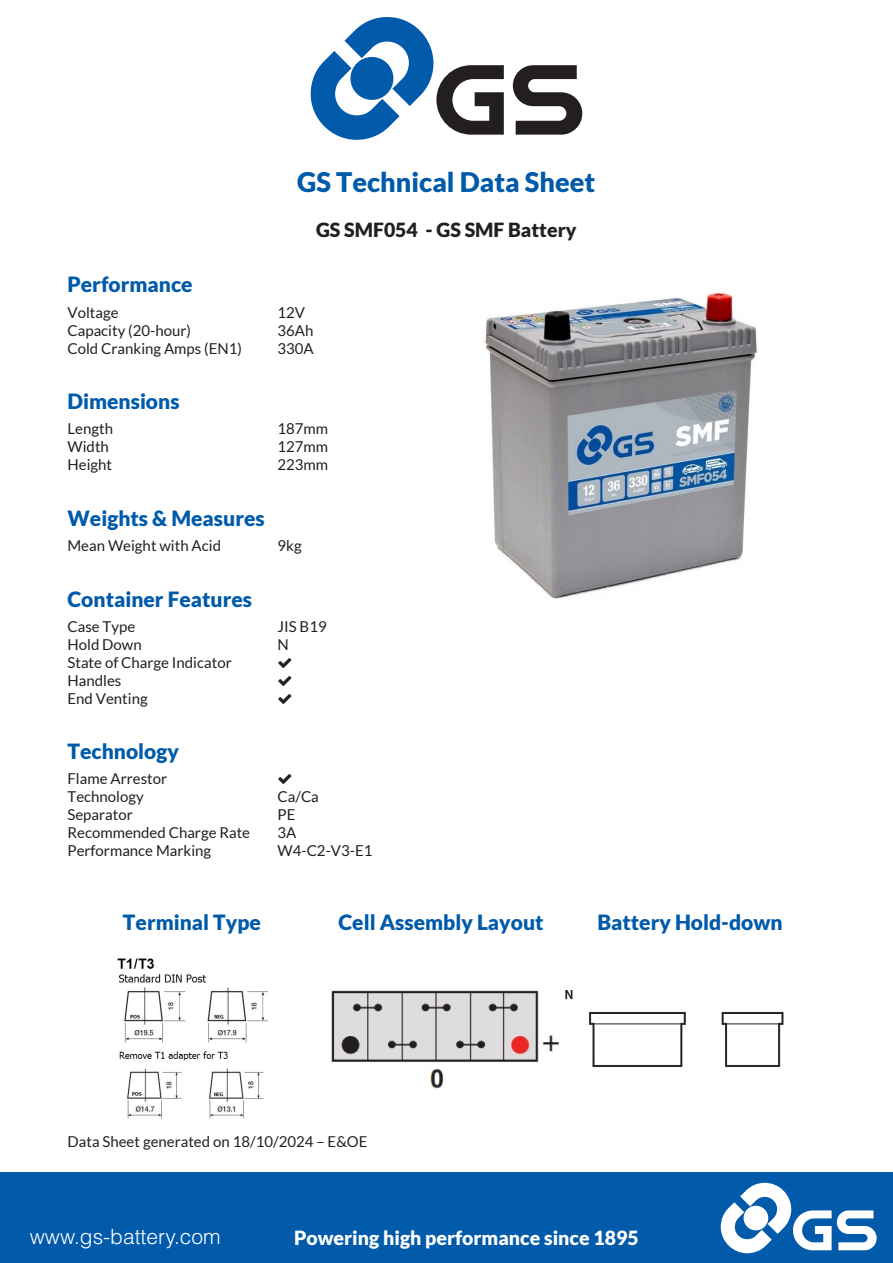
<style>
.page{position:relative;width:893px;height:1263px;background:#fff}
.page>*{position:absolute;margin:0;border:0;box-sizing:border-box;transform-origin:0 0}
.t1{font:900 27px "Lato";color:#005aaa}
.t2{font:900 21px "Lato";color:#005aaa}
.t3{font:300 21px "Helvetica LT Std";color:#fff}
.t4{font:900 19.5px "Lato";color:#fff}
.t5{font:900 19.5px "Lato";color:#231f20}
.t6{font:15px/18px "Lato";color:#231f20}
</style>
<div class="page">
<svg style="left:513px;top:65px;width:69px;height:70px"></svg>
<svg style="left:311px;top:17px;width:193px;height:123px"></svg>
<div style="left:0;top:1173px;width:893px;height:90px;background:#015aaa"></div>
<svg style="left:721px;top:1183px;width:156px;height:70px"></svg>
<img style="left:485px;top:292px;width:272px;height:307px">
<img style="left:117px;top:958px;width:151px;height:161px">
<img style="left:331px;top:990px;width:235px;height:99px">
<img style="left:566px;top:990px;width:218px;height:77px">
<h1 class="t1" style="left:297px;top:170px;width:300px">GS Technical Data Sheet</h1>
<h3 class="t5" style="left:316px;top:221px;width:262px">GS SMF054 - GS SMF Battery</h3>
<h2 class="t2" style="left:68px;top:275px;width:127px">Performance</h2>
<p class="t6" style="left:68px;top:304px;width:53px">Voltage</p>
<p class="t6" style="left:278px;top:304px;width:29px">12V</p>
<p class="t6" style="left:68px;top:322px;width:125px">Capacity (20-hour)</p>
<p class="t6" style="left:278px;top:322px;width:37px">36Ah</p>
<p class="t6" style="left:68px;top:340px;width:176px">Cold Cranking Amps (EN1)</p>
<p class="t6" style="left:278px;top:340px;width:38px">330A</p>
<h2 class="t2" style="left:68px;top:392px;width:114px">Dimensions</h2>
<p class="t6" style="left:68px;top:421px;width:47px">Length</p>
<p class="t6" style="left:278px;top:421px;width:52px">187mm</p>
<p class="t6" style="left:68px;top:439px;width:43px">Width</p>
<p class="t6" style="left:278px;top:439px;width:52px">127mm</p>
<p class="t6" style="left:68px;top:457px;width:46px">Height</p>
<p class="t6" style="left:278px;top:457px;width:52px">223mm</p>
<h2 class="t2" style="left:68px;top:509px;width:199px">Weights &amp; Measures</h2>
<p class="t6" style="left:68px;top:537px;width:155px">Mean Weight with Acid</p>
<p class="t6" style="left:278px;top:537px;width:26px">9kg</p>
<h2 class="t2" style="left:68px;top:590px;width:186px">Container Features</h2>
<p class="t6" style="left:68px;top:618px;width:69px">Case Type</p>
<p class="t6" style="left:278px;top:618px;width:51px">JIS B19</p>
<p class="t6" style="left:68px;top:636px;width:76px">Hold Down</p>
<p class="t6" style="left:278px;top:636px;width:13px">N</p>
<p class="t6" style="left:68px;top:654px;width:166px">State of Charge Indicator<br>Handles<br>End Venting</p>
<h2 class="t2" style="left:68px;top:742px;width:113px">Technology</h2>
<p class="t6" style="left:68px;top:771px;width:101px">Flame Arrestor<br>Technology</p>
<p class="t6" style="left:278px;top:789px;width:43px">Ca/Ca</p>
<p class="t6" style="left:68px;top:807px;width:67px">Separator</p>
<p class="t6" style="left:278px;top:807px;width:19px">PE</p>
<p class="t6" style="left:68px;top:825px;width:184px">Recommended Charge Rate</p>
<p class="t6" style="left:278px;top:825px;width:20px">3A</p>
<p class="t6" style="left:68px;top:843px;width:145px">Performance Marking</p>
<p class="t6" style="left:278px;top:843px;width:96px">W4-C2-V3-E1</p>
<h2 class="t2" style="left:123px;top:913px;width:140px">Terminal Type</h2>
<h2 class="t2" style="left:338px;top:913px;width:207px">Cell Assembly Layout</h2>
<h2 class="t2" style="left:597px;top:913px;width:187px">Battery Hold-down</h2>
<p class="t6" style="left:68px;top:1134px;width:302px">Data Sheet generated on 18/10/2024 E&amp;OE</p>
<h2 class="t3" style="left:30px;top:1223px;width:192px">www.gs-battery.com</h2>
<h3 class="t4" style="left:294px;top:1229px;width:346px">Powering high performance since 1895</h3>
</div>
